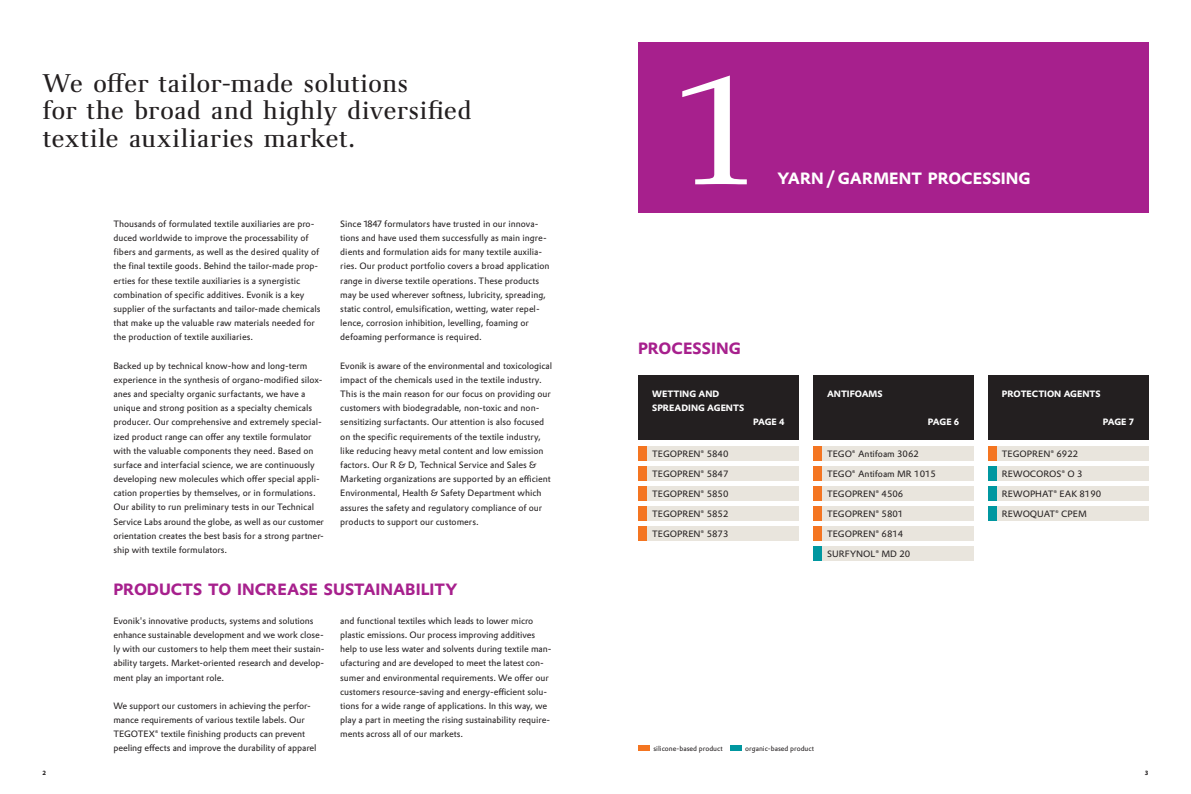
<style>
.page{position:relative;width:1191px;height:794px;background:#fff}
.page>*{position:absolute;margin:0;border:0;box-sizing:border-box;transform-origin:0 0}
.t1{font:150px "Evonik Antares";color:#fff}
.t2{font:25px/27.5px "Evonik Antares";letter-spacing:-.005em;color:#231f20}
.t3{font:700 16px "Evonik Prokyon";letter-spacing:.005em;color:#a7208d}
.t4{font:700 16px "Evonik Prokyon";letter-spacing:.005em;color:#fff}
.t5{font:9px/14.2px "Evonik Prokyon";color:#231f20}
.t6{font:700 9px/14.2px "Evonik Prokyon";color:#fff}
.t7{font:7px "Evonik Prokyon";color:#231f20}
.t8{font:700 6px "Evonik Prokyon";color:#231f20}
</style>
<div class="page">
<div style="left:987px;top:467px;width:161px;height:14px;background:#e9e5dd"></div>
<div style="left:987px;top:467px;width:9px;height:14px;background:#0097a0"></div>
<div style="left:638px;top:43px;width:510px;height:170px;background:#a7208d"></div>
<div style="left:638px;top:376px;width:160px;height:64px;background:#231f20"></div>
<div style="left:813px;top:376px;width:160px;height:64px;background:#231f20"></div>
<div style="left:987px;top:376px;width:161px;height:64px;background:#231f20"></div>
<div style="left:638px;top:745px;width:12px;height:6px;background:#f47521"></div>
<div style="left:730px;top:745px;width:11px;height:6px;background:#0097a0"></div>
<div style="left:638px;top:447px;width:160px;height:14px;background:#e9e5dd"></div>
<div style="left:638px;top:447px;width:8px;height:14px;background:#f47521"></div>
<div style="left:638px;top:467px;width:160px;height:14px;background:#e9e5dd"></div>
<div style="left:638px;top:486px;width:160px;height:15px;background:#e9e5dd"></div>
<div style="left:638px;top:506px;width:160px;height:14px;background:#e9e5dd"></div>
<div style="left:638px;top:526px;width:160px;height:14px;background:#e9e5dd"></div>
<div style="left:813px;top:447px;width:160px;height:14px;background:#e9e5dd"></div>
<div style="left:813px;top:467px;width:160px;height:14px;background:#e9e5dd"></div>
<div style="left:813px;top:486px;width:160px;height:15px;background:#e9e5dd"></div>
<div style="left:813px;top:506px;width:160px;height:14px;background:#e9e5dd"></div>
<div style="left:813px;top:526px;width:160px;height:14px;background:#e9e5dd"></div>
<div style="left:813px;top:546px;width:160px;height:14px;background:#e9e5dd"></div>
<div style="left:638px;top:467px;width:8px;height:14px;background:#f47521"></div>
<div style="left:813px;top:467px;width:8px;height:14px;background:#f47521"></div>
<div style="left:987px;top:506px;width:161px;height:14px;background:#e9e5dd"></div>
<div style="left:987px;top:506px;width:9px;height:14px;background:#0097a0"></div>
<div style="left:638px;top:486px;width:8px;height:15px;background:#f47521"></div>
<div style="left:813px;top:486px;width:8px;height:15px;background:#f47521"></div>
<div style="left:987px;top:486px;width:161px;height:15px;background:#e9e5dd"></div>
<div style="left:987px;top:486px;width:9px;height:15px;background:#0097a0"></div>
<div style="left:638px;top:506px;width:8px;height:14px;background:#f47521"></div>
<div style="left:813px;top:506px;width:8px;height:14px;background:#f47521"></div>
<div style="left:638px;top:526px;width:8px;height:14px;background:#f47521"></div>
<div style="left:813px;top:526px;width:8px;height:14px;background:#f47521"></div>
<div style="left:813px;top:546px;width:8px;height:14px;background:#0097a0"></div>
<div style="left:813px;top:447px;width:8px;height:14px;background:#f47521"></div>
<div style="left:987px;top:447px;width:161px;height:14px;background:#e9e5dd"></div>
<div style="left:987px;top:447px;width:9px;height:14px;background:#f47521"></div>
<h2 class="t2" style="left:43px;top:67px;width:431px">We offer tailor-made solutions<br>for the broad and highly diversified textile auxiliaries market.</h2>
<p class="t5" style="left:113px;top:216px;width:208px">Thousands of formulated textile auxiliaries are pro&shy;duced worldwide to improve the processability of fibers and garments, as well as the desired quality of the final textile goods. Behind the tailor-made prop&shy;erties for these textile auxiliaries is a synergistic combination of specific additives. Evonik is a key supplier of the surfactants and tailor-made chemicals that make up the valuable raw materials needed for the production of textile auxiliaries.</p>
<p class="t5" style="left:113px;top:358px;width:212px">Backed up by technical know-how and long-term experience in the synthesis of organo-modified silox&shy;anes and specialty organic surfactants, we have a unique and strong position as a specialty chemicals producer. Our comprehensive and extremely special&shy;ized product range can offer any textile formulator with the valuable components they need. Based on surface and interfacial science, we are continuously developing new molecules which offer special appli&shy;cation properties by themselves, or in formulations.<br>Our ability to run preliminary tests in our Technical Service Labs around the globe, as well as our customer orientation creates the best basis for a strong partner&shy;ship with textile formulators.</p>
<p class="t5" style="left:340px;top:216px;width:211px">Since 1847 formulators have trusted in our innova&shy;tions and have used them successfully as main ingre&shy;dients and formulation aids for many textile auxilia&shy;ries. Our product portfolio covers a broad application range in diverse textile operations. These products may be used wherever softness, lubricity, spreading, static control, emulsification, wetting, water repel&shy;lence, corrosion inhibition, levelling, foaming or defoaming performance is required.</p>
<p class="t5" style="left:340px;top:358px;width:213px">Evonik is aware of the environmental and toxicological impact of the chemicals used in the textile industry.<br>This is the main reason for our focus on providing our customers with biodegradable, non-toxic and non&shy;sensitizing surfactants. Our attention is also focused on the specific requirements of the textile industry, like reducing heavy metal content and low emission factors. Our R &amp; D, Technical Service and Sales &amp; Marketing organizations are supported by an efficient Environmental, Health &amp; Safety Department which assures the safety and regulatory compliance of our products to support our customers.</p>
<h3 class="t3" style="left:113px;top:577px;width:345px">PRODUCTS TO INCREASE SUSTAINABILITY</h3>
<p class="t5" style="left:113px;top:613px;width:213px">Evonik's innovative products, systems and solutions enhance sustainable development and we work close&shy;ly with our customers to help them meet their sustain&shy;ability targets. Market-oriented research and develop&shy;ment play an important role.</p>
<p class="t5" style="left:113px;top:698px;width:205px">We support our customers in achieving the perfor&shy;mance requirements of various textile labels. Our TEGOTEX® textile finishing products can prevent peeling effects and improve the durability of apparel</p>
<p class="t5" style="left:340px;top:613px;width:213px">and functional textiles which leads to lower micro plastic emissions. Our process improving additives help to use less water and solvents during textile man&shy;ufacturing and are developed to meet the latest con&shy;sumer and environmental requirements. We offer our customers resource-saving and energy-efficient solu&shy;tions for a wide range of applications. In this way, we play a part in meeting the rising sustainability require&shy;ments across all of our markets.</p>
<h1 class="t1" style="left:666px;top:11px;width:94px">1</h1>
<h3 class="t4" style="left:777px;top:166px;width:255px">YARN/GARMENT PROCESSING</h3>
<h3 class="t3" style="left:638px;top:336px;width:104px">PROCESSING</h3>
<p class="t6" style="left:652px;top:386px;width:93px">WETTING AND<br>SPREADING AGENTS</p>
<p class="t6" style="left:827px;top:386px;width:57px">ANTIFOAMS</p>
<p class="t6" style="left:1002px;top:386px;width:100px">PROTECTION AGENTS</p>
<p class="t5" style="left:652px;top:446px;width:78px">TEGOPREN® 5840</p>
<p class="t5" style="left:652px;top:466px;width:78px">TEGOPREN® 5847</p>
<p class="t5" style="left:652px;top:486px;width:78px">TEGOPREN® 5850</p>
<p class="t5" style="left:652px;top:506px;width:78px">TEGOPREN® 5852</p>
<p class="t5" style="left:652px;top:526px;width:78px">TEGOPREN® 5873</p>
<p class="t6" style="left:753px;top:414px;width:33px">PAGE 4</p>
<p class="t6" style="left:928px;top:414px;width:33px">PAGE 6</p>
<p class="t5" style="left:827px;top:446px;width:93px">TEGO® Antifoam 3062</p>
<p class="t5" style="left:827px;top:466px;width:110px">TEGO® Antifoam MR 1015</p>
<p class="t5" style="left:827px;top:486px;width:78px">TEGOPREN® 4506</p>
<p class="t5" style="left:827px;top:506px;width:78px">TEGOPREN® 5801</p>
<p class="t5" style="left:827px;top:526px;width:77px">TEGOPREN® 6814</p>
<p class="t5" style="left:827px;top:546px;width:85px">SURFYNOL® MD 20</p>
<p class="t5" style="left:1002px;top:446px;width:78px">TEGOPREN® 6922</p>
<p class="t5" style="left:1002px;top:466px;width:82px">REWOCOROS® O 3</p>
<p class="t6" style="left:1102px;top:414px;width:33px">PAGE 7</p>
<p class="t5" style="left:1002px;top:486px;width:101px">REWOPHAT® EAK 8190</p>
<p class="t5" style="left:1002px;top:506px;width:86px">REWOQUAT® CPEM</p>
<p class="t7" style="left:653px;top:743px;width:71px">silicone-based product</p>
<p class="t7" style="left:745px;top:743px;width:70px">organic-based product</p>
<p class="t8" style="left:43px;top:768px;width:5px">2</p>
<p class="t8" style="left:1144px;top:768px;width:5px">3</p>
</div>
